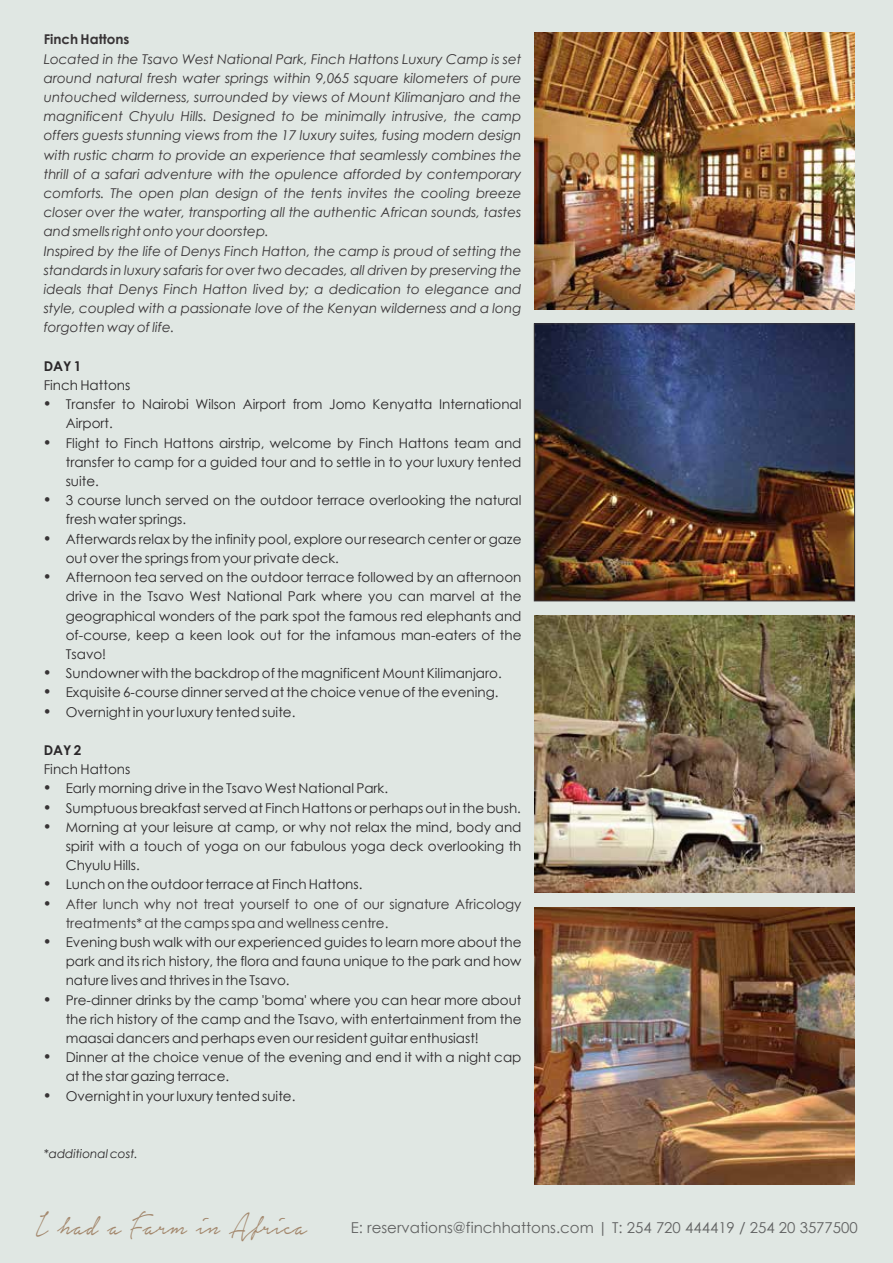
<style>
.page{position:relative;width:893px;height:1263px;background:#e0e7e3}
.page>*{position:absolute;margin:0;border:0;box-sizing:border-box;transform-origin:0 0}
.t1{font:41.25px "Notera Personal Use Only";color:#a3876c;scale:.76 1}
.t2{font:15px "Century Gothic";color:#616262}
.t3{font:13.5px/19.2px "Century Gothic";color:#2a2729;text-align:justify}
.t4{font:italic 13.5px/19.2px "Century Gothic";color:#383436}
.t5{font:13.5px/19.2px "Century Gothic";color:#383436}
.t6{font:700 13.5px "Century Gothic";color:#383436}
.t7{font:700 13.5px "Century Gothic";color:#2a2729}
.t8{font:italic 12px "Century Gothic";color:#2a2729}
.s1{color:#383436}
</style>
<div class="page">
<img style="left:534px;top:32px;width:321px;height:277px">
<img style="left:534px;top:615px;width:321px;height:278px">
<img style="left:536px;top:325px;width:317px;height:274px">
<div style="left:534px;top:323px;width:321px;height:278px;border:1px solid #383436"></div>
<img style="left:534px;top:907px;width:321px;height:277px">
<p class="t6" style="left:44px;top:29px;width:87px">Finch Hattons</p>
<p class="t4" style="left:44px;top:49px;width:479px">Located in the Tsavo West National Park, Finch Hattons Luxury Camp is set around natural fresh water springs within 9,065 square kilometers of pure untouched wilderness, surrounded by views of Mount Kilimanjaro and the magnificent Chyulu Hills. Designed to be minimally intrusive, the camp offers guests stunning views from the 17 luxury suites, fusing modern design with rustic charm to provide an experience that seamlessly combines the thrill of a safari adventure with the opulence afforded by contemporary comforts. The open plan design of the tents invites the cooling breeze closer over the water, transporting all the authentic African sounds, tastes and smells right onto your doorstep.<br>Inspired by the life of Denys Finch Hatton, the camp is proud of setting the standards in luxury safaris for over two decades, all driven by preserving the ideals that Denys Finch Hatton lived by; a dedication to elegance and style, coupled with a passionate love of the Kenyan wilderness and a long forgotten way of life.</p>
<p class="t7" style="left:44px;top:356px;width:39px">DAY 1</p>
<p class="t3" style="left:44px;top:375px;width:88px">Finch Hattons</p>
<p class="t3" style="left:66px;top:395px;width:457px;text-indent:-22px"><span class="s1">•</span> Transfer to Nairobi Wilson Airport from Jomo Kenyatta International<br>Airport.</p>
<p class="t3" style="left:66px;top:433px;width:457px;text-indent:-22px"><span class="s1">•</span> Flight to Finch Hattons airstrip, welcome by Finch Hattons team and transfer to camp for a guided tour and to settle in to your luxury tented suite.</p>
<p class="t3" style="left:66px;top:491px;width:457px;text-indent:-22px"><span class="s1">•</span> 3 course lunch served on the outdoor terrace overlooking the natural fresh water springs.</p>
<p class="t3" style="left:66px;top:529px;width:457px;text-indent:-22px"><span class="s1">•</span> Afterwards relax by the infinity pool, explore our research center or gaze out over the springs from your private deck.</p>
<p class="t3" style="left:66px;top:567px;width:457px;text-indent:-22px"><span class="s1">•</span> Afternoon tea served on the outdoor terrace followed by an afternoon drive in the Tsavo West National Park where you can marvel at the geographical wonders of the park spot the famous red elephants and of-course, keep a keen look out for the infamous man-eaters of the Tsavo!</p>
<p class="t3" style="left:44px;top:663px;width:459px"><span class="s1">•</span> Sundowner with the backdrop of the magnificent Mount Kilimanjaro.</p>
<p class="t3" style="left:44px;top:683px;width:456px"><span class="s1">•</span> Exquisite 6-course dinner served at the choice venue of the evening.</p>
<p class="t3" style="left:44px;top:702px;width:253px"><span class="s1">•</span> Overnight in your luxury tented suite.</p>
<p class="t7" style="left:44px;top:740px;width:39px">DAY 2</p>
<p class="t3" style="left:44px;top:759px;width:88px">Finch Hattons</p>
<p class="t3" style="left:44px;top:779px;width:346px"><span class="s1">•</span> Early morning drive in the Tsavo West National Park.</p>
<p class="t3" style="left:44px;top:798px;width:479px"><span class="s1">•</span> Sumptuous breakfast served at Finch Hattons or perhaps out in the bush.</p>
<p class="t3" style="left:66px;top:817px;width:457px;text-indent:-22px"><span class="s1">•</span> Morning at your leisure at camp, or why not relax the mind, body and spirit with a touch of yoga on our fabulous yoga deck overlooking th Chyulu Hills.</p>
<p class="t3" style="left:44px;top:875px;width:320px"><span class="s1">•</span> Lunch on the outdoor terrace at Finch Hattons.</p>
<p class="t5" style="left:66px;top:894px;width:457px;text-indent:-22px">• After lunch why not treat yourself to one of our signature Africology treatments* at the camps spa and wellness centre.</p>
<p class="t3" style="left:66px;top:932px;width:457px;text-indent:-22px"><span class="s1">•</span> Evening bush walk with our experienced guides to learn more about the park and its rich history, the flora and fauna unique to the park and how nature lives and thrives in the Tsavo.</p>
<p class="t3" style="left:66px;top:990px;width:457px;text-indent:-22px"><span class="s1">•</span> Pre-dinner drinks by the camp 'boma' where you can hear more about the rich history of the camp and the Tsavo, with entertainment from the maasai dancers and perhaps even our resident guitar enthusiast!</p>
<p class="t3" style="left:66px;top:1047px;width:457px;text-indent:-22px"><span class="s1">•</span> Dinner at the choice venue of the evening and end it with a night cap at the star gazing terrace.</p>
<p class="t3" style="left:44px;top:1086px;width:253px"><span class="s1">•</span> Overnight in your luxury tented suite.</p>
<p class="t8" style="left:44px;top:1145px;width:96px">*additional cost.</p>
<h1 class="t1" style="left:35px;top:1205px;width:359px">I had a Farm in Africa</h1>
<p class="t2" style="left:351px;top:1217px;width:508px">E: reservations@finchhattons.com | T: 254 720 444419 / 254 20 3577500</p>
</div>
